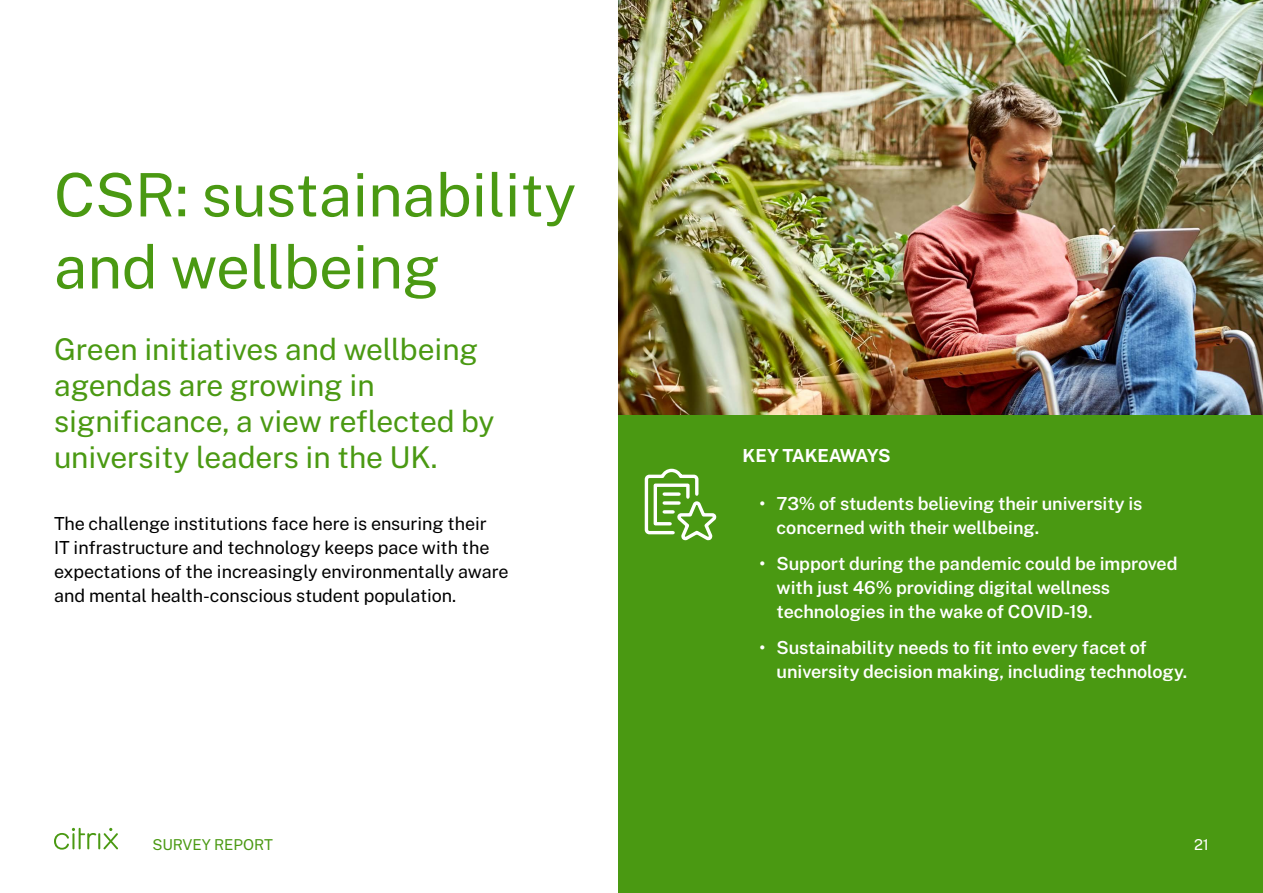
<style>
.page{position:relative;width:1263px;height:893px;background:#fff}
.page>*{position:absolute;margin:0;border:0;box-sizing:border-box;transform-origin:0 0}
.t1{font:60px/72px "Public Sans";letter-spacing:-.005em;color:#4a9912}
.t2{font:30px/36px "Public Sans";letter-spacing:-.005em;color:#4a9912}
.t3{font:600 18px/24px "Public Sans";letter-spacing:-.005em;color:#fff}
.t4{font:18px/24px "Public Sans";letter-spacing:-.005em;color:#000}
.t5{font:700 18px "Public Sans";letter-spacing:-.03em;color:#fff}
.t6{font:15px "Public Sans";letter-spacing:-.005em;color:#4a9912}
.t7{font:15px "Public Sans";color:#fff}
</style>
<div class="page">
<div style="left:619px;top:0;width:644px;height:893px;background:#4a9912"></div>
<img style="left:619px;top:0;width:644px;height:414px">
<svg style="left:644px;top:468px;width:73px;height:73px"></svg>
<svg style="left:54px;top:828px;width:64px;height:22px"></svg>
<h1 class="t1" style="left:54px;top:155px;width:524px">CSR: sustainability and wellbeing</h1>
<h2 class="t2" style="left:54px;top:329px;width:442px">Green initiatives and wellbeing agendas are growing in significance, a view reflected by university leaders in the UK.</h2>
<p class="t4" style="left:54px;top:510px;width:456px">The challenge institutions face here is ensuring their<br>IT infrastructure and technology keeps pace with the expectations of the increasingly environmentally aware and mental health-conscious student population.</p>
<p class="t5" style="left:743px;top:442px;width:149px">KEY TAKEAWAYS</p>
<p class="t3" style="left:777px;top:490px;width:367px;text-indent:-17px">• 73% of students believing their university is concerned with their wellbeing.</p>
<p class="t3" style="left:777px;top:550px;width:402px;text-indent:-17px">• Support during the pandemic could be improved with just 46% providing digital wellness technologies in the wake of COVID-19.</p>
<p class="t3" style="left:777px;top:634px;width:412px;text-indent:-17px">• Sustainability needs to fit into every facet of university decision making, including technology.</p>
<p class="t6" style="left:152px;top:833px;width:122px">SURVEY REPORT</p>
<p class="t7" style="left:1194px;top:833px;width:16px">21</p>
</div>
